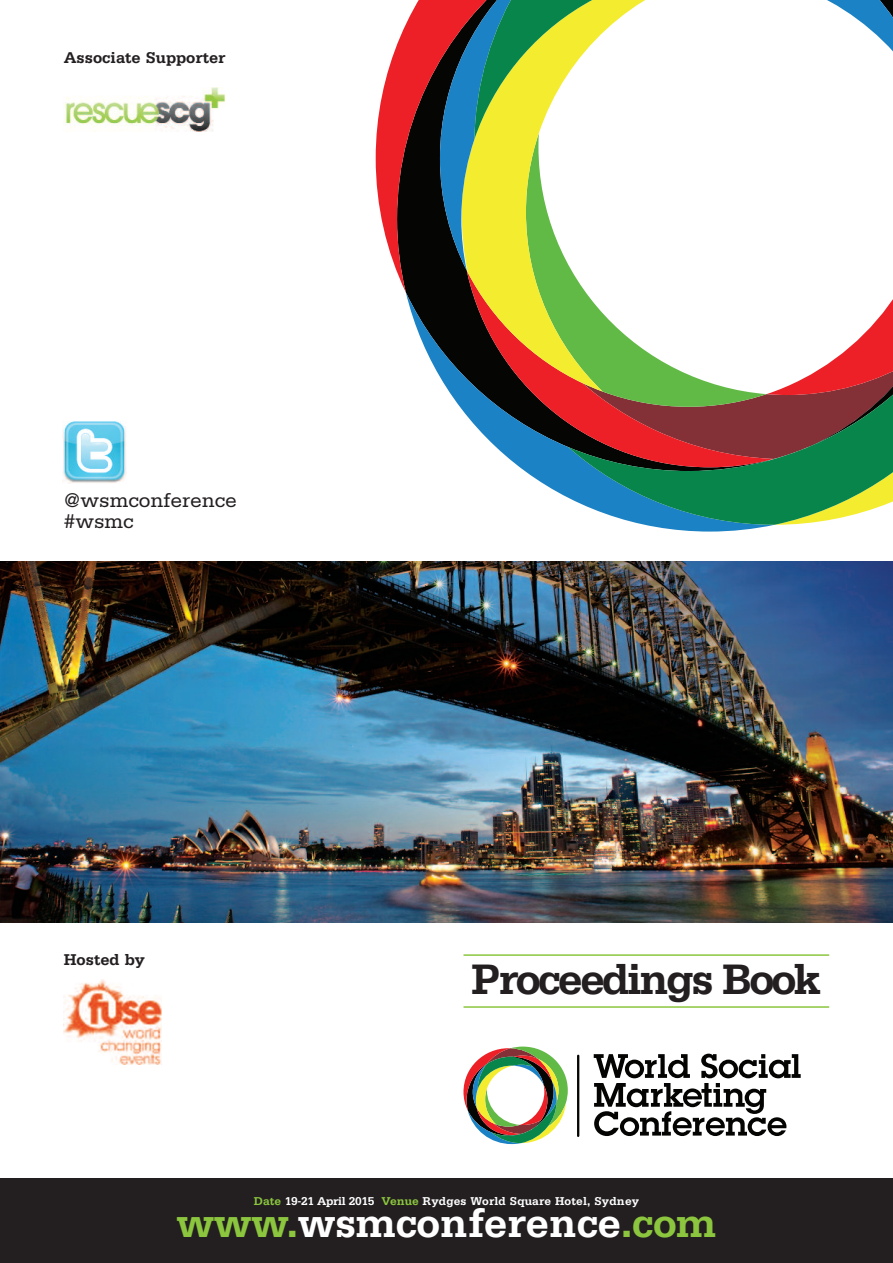
<style>
.page{position:relative;width:893px;height:1263px;background:#fff}
.page>*{position:absolute;margin:0;border:0;box-sizing:border-box;transform-origin:0 0}
.t1{font:700 45px "Serifa";letter-spacing:-.06em;color:#231f20}
.t2{font:700 42.6px "Serifa";letter-spacing:-.01em;color:#fff}
.t3{font:21px/21px "Serifa";color:#231f20}
.t4{font:700 16.5px "Serifa";color:#231f20}
.t5{font:700 12px "Serifa";letter-spacing:.01em;color:#fff}
.s1{color:#8bc63e}
</style>
<div class="page">
<svg style="left:376px;top:0;width:86px;height:292px"></svg>
<svg style="left:440px;top:0;width:34px;height:270px;background:#4e636e"></svg>
<svg style="left:406px;top:292px;width:367px;height:240px"></svg>
<svg style="left:474px;top:0;width:419px;height:525px"></svg>
<svg style="left:594px;top:1054px;width:207px;height:82px"></svg>
<hr style="left:577px;top:1056px;width:2px;height:80px;background:#050504">
<svg style="left:463px;top:1046px;width:105px;height:98px"></svg>
<img style="left:62px;top:421px;width:64px;height:63px">
<div style="left:0;top:1178px;width:893px;height:85px;background:#231f20"></div>
<img style="left:64px;top:979px;width:97px;height:85px">
<img style="left:64px;top:88px;width:162px;height:43px">
<hr style="left:463px;top:1006px;width:366px;height:2px;background:#8bc63e">
<hr style="left:463px;top:954px;width:366px;height:2px;background:#8bc63e">
<img style="left:0;top:561px;width:893px;height:362px">
<h3 class="t4" style="left:64px;top:53px;width:163px">Associate Supporter</h3>
<h3 class="t3" style="left:64px;top:491px;width:175px">@wsmconference #wsmc</h3>
<h3 class="t4" style="left:64px;top:954px;width:83px">Hosted by</h3>
<h1 class="t1" style="left:471px;top:964px;width:352px">Proceedings Book</h1>
<p class="t5" style="left:254px;top:1197px;width:387px"><span class="s1">Date</span> 19-21 April 2015 <span class="s1">Venue</span> Rydges World Square Hotel, Sydney</p>
<h2 class="t2" style="left:177px;top:1209px;width:541px"><span class="s1">www.</span>wsmconference<span class="s1">.com</span></h2>
</div>
